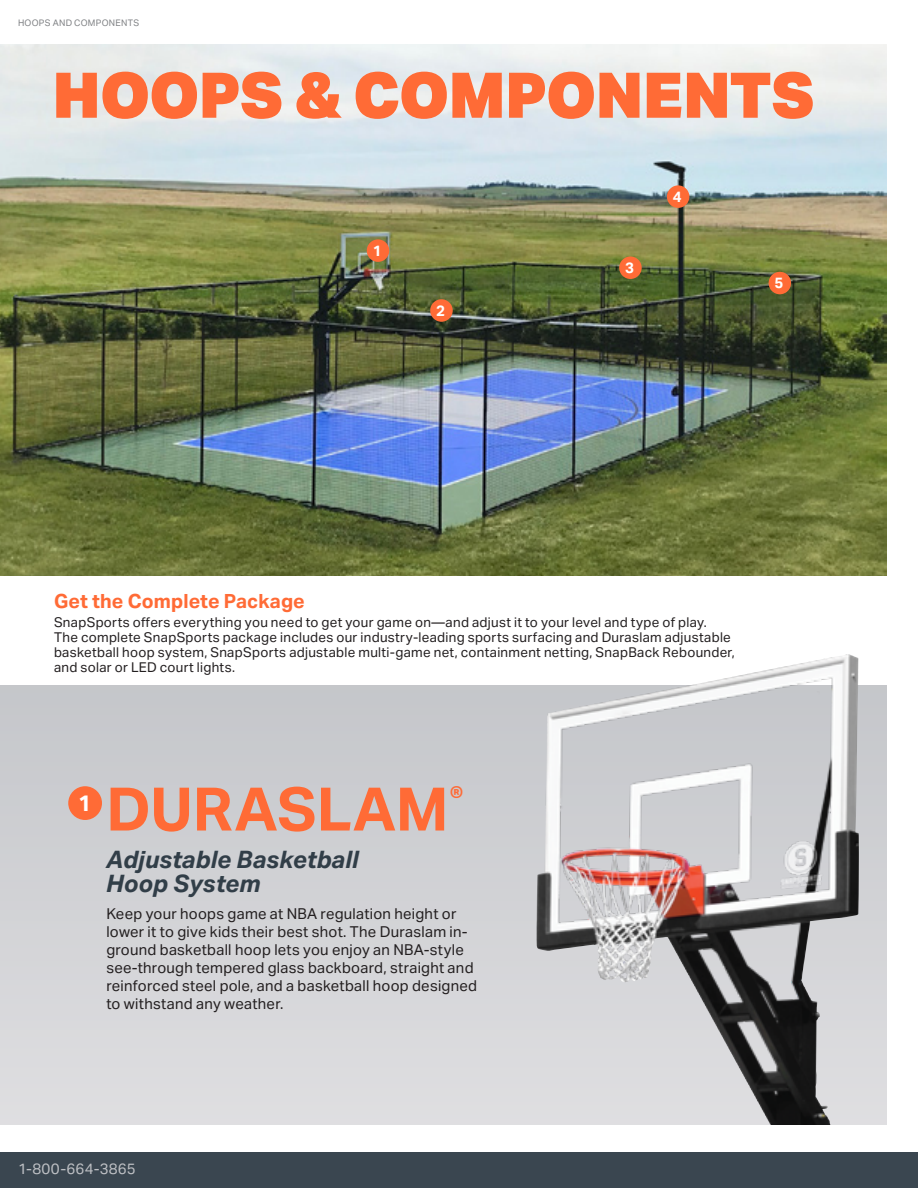
<style>
.page{position:relative;width:918px;height:1188px;background:#fff}
.page>*{position:absolute;margin:0;border:0;box-sizing:border-box;transform-origin:0 0}
.t1{font:900 63px "Aktiv Grotesk";letter-spacing:-.01em;color:#ff6b36}
.t2{font:700 60px "Aktiv Grotesk";color:#ff6b36}
.t3{font:italic 700 24px/24px "Aktiv Grotesk";letter-spacing:.005em;color:#313e48}
.System_layer_numbers{font:700 22.5px "Aktiv Grotesk";color:#fff}
.t4{font:700 19.5px "Aktiv Grotesk";letter-spacing:.005em;color:#ff6b36}
.t5{font:15px/18px "Aktiv Grotesk";letter-spacing:.01em;color:#231f20}
.t6{font:15px "Aktiv Grotesk";letter-spacing:.015em;color:#bec0c4}
.System_layer_numbers-2{font:700 15px "Aktiv Grotesk";color:#fff}
.t7{font:13.5px/15px "Aktiv Grotesk";letter-spacing:.02em;color:#231f20}
.Top_section_headers{font:9px "Aktiv Grotesk";letter-spacing:.035em;color:#808285}
</style>
<div class="page">
<div style="left:0;top:1152px;width:918px;height:36px;background:#3a4650"></div>
<svg style="left:0;top:686px;width:886px;height:439px;background:#cdcdd0"></svg>
<img style="left:536px;top:654px;width:310px;height:349px">
<img style="left:0;top:45px;width:886px;height:531px">
<div style="left:367px;top:239px;width:22px;height:23px;background:#ff6b36;border-radius:50%"></div>
<div style="left:68px;top:786px;width:34px;height:34px;background:#ff6b36;border-radius:50%"></div>
<div style="left:430px;top:299px;width:23px;height:23px;background:#ff6b36;border-radius:50%"></div>
<div style="left:619px;top:256px;width:23px;height:23px;background:#ff6b36;border-radius:50%"></div>
<div style="left:769px;top:272px;width:22px;height:22px;background:#ff6b36;border-radius:50%"></div>
<div style="left:667px;top:185px;width:22px;height:23px;background:#ff6b36;border-radius:50%"></div>
<p class="Top_section_headers" style="left:18px;top:17px;width:123px">HOOPS AND COMPONENTS</p>
<p class="t1" style="left:52px;top:59px;width:764px">HOOPS &amp; COMPONENTS</p>
<p class="System_layer_numbers-2" style="left:373px;top:242px;width:10px">1</p>
<p class="System_layer_numbers-2" style="left:436px;top:302px;width:10px">2</p>
<p class="System_layer_numbers-2" style="left:625px;top:259px;width:10px">3</p>
<p class="System_layer_numbers-2" style="left:673px;top:188px;width:10px">4</p>
<p class="System_layer_numbers-2" style="left:775px;top:274px;width:10px">5</p>
<h2 class="t4" style="left:54px;top:590px;width:252px">Get the Complete Package</h2>
<p class="t7" style="left:54px;top:615px;width:682px">SnapSports offers everything you need to get your game on—and adjust it to your level and type of play.<br>The complete SnapSports package includes our industry-leading sports surfacing and Duraslam adjustable basketball hoop system, SnapSports adjustable multi-game net, containment netting, SnapBack Rebounder, and solar or LED court lights.</p>
<p class="System_layer_numbers" style="left:78px;top:790px;width:15px">1</p>
<p class="t2" style="left:106px;top:775px;width:358px">DURASLAM<sup>®</sup></p>
<p class="t3" style="left:106px;top:848px;width:254px">Adjustable Basketball<br>Hoop System</p>
<p class="t5" style="left:106px;top:905px;width:372px">Keep your hoops game at NBA regulation height or lower it to give kids their best shot. The Duraslam in&shy;ground basketball hoop lets you enjoy an NBA-style see-through tempered glass backboard, straight and reinforced steel pole, and a basketball hoop designed to withstand any weather.</p>
<p class="t6" style="left:18px;top:1160px;width:119px">1-800-664-3865</p>
</div>
